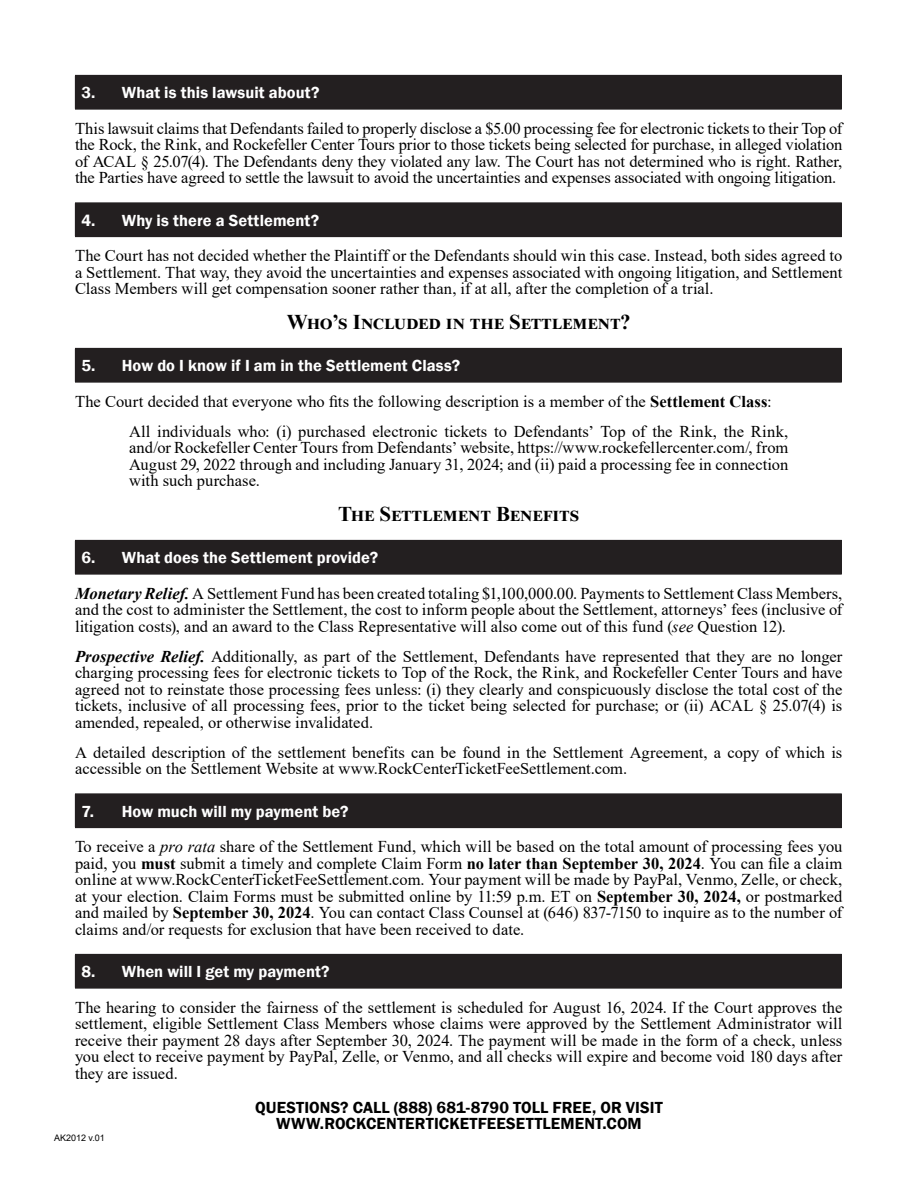
<style>
.page{position:relative;width:918px;height:1188px;background:#fff}
.page>*{position:absolute;margin:0;border:0;box-sizing:border-box;transform-origin:0 0}
.Body_Copy{font:700 21px "Times New Roman";letter-spacing:.045em;color:#000}
.Body_Copy-2{font:16.5px/16.5px "Times New Roman";color:#000;text-align:justify}
.t1{font:600 16.5px "Franklin Gothic";letter-spacing:.005em;color:#fff}
.t2{font:600 16.5px/16.5px "Franklin Gothic";letter-spacing:.005em;color:#000;text-align:center}
.t3{font:9px "Arial";color:#000}
.s1{font-weight:700}
.s2{font-weight:700;font-style:italic}
.s3{font-style:italic}
</style>
<div class="page">
<div style="left:75px;top:75px;width:766px;height:34px;background:#231f20"></div>
<hr style="left:75px;top:75px;width:767px;height:1px;background:#231f20">
<hr style="left:841px;top:76px;width:1px;height:33px;background:#231f20">
<hr style="left:75px;top:109px;width:767px;height:1px;background:#231f20">
<div style="left:75px;top:203px;width:766px;height:34px;background:#231f20"></div>
<hr style="left:75px;top:202px;width:767px;height:1px;background:#231f20">
<hr style="left:841px;top:203px;width:1px;height:33px;background:#231f20">
<hr style="left:75px;top:236px;width:767px;height:1px;background:#231f20">
<div style="left:75px;top:348px;width:766px;height:34px;background:#231f20"></div>
<hr style="left:75px;top:348px;width:767px;height:1px;background:#231f20">
<hr style="left:841px;top:349px;width:1px;height:33px;background:#231f20">
<hr style="left:75px;top:382px;width:767px;height:1px;background:#231f20">
<div style="left:75px;top:540px;width:766px;height:34px;background:#231f20"></div>
<hr style="left:75px;top:540px;width:767px;height:1px;background:#231f20">
<hr style="left:841px;top:541px;width:1px;height:33px;background:#231f20">
<hr style="left:75px;top:574px;width:767px;height:1px;background:#231f20">
<div style="left:75px;top:794px;width:766px;height:34px;background:#231f20"></div>
<hr style="left:841px;top:794px;width:1px;height:33px;background:#231f20">
<hr style="left:75px;top:827px;width:767px;height:1px;background:#231f20">
<div style="left:75px;top:954px;width:766px;height:34px;background:#231f20"></div>
<hr style="left:75px;top:954px;width:767px;height:1px;background:#231f20">
<hr style="left:841px;top:955px;width:1px;height:33px;background:#231f20">
<hr style="left:75px;top:988px;width:767px;height:1px;background:#231f20">
<p class="t1" style="left:81px;top:82px;width:240px">3. What is this lawsuit about?</p>
<p class="Body_Copy-2" style="left:75px;top:119px;width:769px">This lawsuit claims that Defendants failed to properly disclose a $5.00 processing fee for electronic tickets to their Top of the Rock, the Rink, and Rockefeller Center Tours prior to those tickets being selected for purchase, in alleged violation of ACAL § 25.07(4). The Defendants deny they violated any law. The Court has not determined who is right. Rather, the Parties have agreed to settle the lawsuit to avoid the uncertainties and expenses associated with ongoing litigation.</p>
<p class="t1" style="left:81px;top:210px;width:239px">4. Why is there a Settlement?</p>
<p class="Body_Copy-2" style="left:75px;top:247px;width:769px">The Court has not decided whether the Plaintiff or the Defendants should win this case. Instead, both sides agreed to a Settlement. That way, they avoid the uncertainties and expenses associated with ongoing litigation, and Settlement Class Members will get compensation sooner rather than, if at all, after the completion of a trial.</p>
<p class="Body_Copy" style="left:287px;top:306px;width:345px">Who’s Included in the Settlement?</p>
<p class="t1" style="left:81px;top:355px;width:380px">5. How do I know if I am in the Settlement Class?</p>
<p class="Body_Copy-2" style="left:75px;top:392px;width:698px">The Court decided that everyone who fits the following description is a member of the <span class="s1">Settlement Class</span>:</p>
<p class="Body_Copy-2" style="left:129px;top:422px;width:661px">All individuals who: (i) purchased electronic tickets to Defendants’ Top of the Rink, the Rink, and/or Rockefeller Center Tours from Defendants’ website, https://www.rockefellercenter.com/, from August 29, 2022 through and including January 31, 2024; and (ii) paid a processing fee in connection with such purchase.</p>
<p class="Body_Copy" style="left:338px;top:498px;width:243px">The Settlement Benefits</p>
<p class="t1" style="left:81px;top:547px;width:298px">6. What does the Settlement provide?</p>
<p class="Body_Copy-2" style="left:75px;top:584px;width:769px"><span class="s2">Monetary Relief.</span> A Settlement Fund has been created totaling $1,100,000.00. Payments to Settlement Class Members, and the cost to administer the Settlement, the cost to inform people about the Settlement, attorneys’ fees (inclusive of litigation costs), and an award to the Class Representative will also come out of this fund (<span class="s3">see</span> Question 12).</p>
<p class="Body_Copy-2" style="left:75px;top:647px;width:769px"><span class="s2">Prospective Relief.</span> Additionally, as part of the Settlement, Defendants have represented that they are no longer charging processing fees for electronic tickets to Top of the Rock, the Rink, and Rockefeller Center Tours and have agreed not to reinstate those processing fees unless: (i) they clearly and conspicuously disclose the total cost of the tickets, inclusive of all processing fees, prior to the ticket being selected for purchase; or (ii) ACAL § 25.07(4) is amended, repealed, or otherwise invalidated.</p>
<p class="Body_Copy-2" style="left:75px;top:743px;width:769px">A detailed description of the settlement benefits can be found in the Settlement Agreement, a copy of which is accessible on the Settlement Website at www.RockCenterTicketFeeSettlement.com.</p>
<p class="t1" style="left:81px;top:801px;width:269px">7. How much will my payment be?</p>
<p class="Body_Copy-2" style="left:75px;top:838px;width:769px">To receive a <span class="s3">pro rata</span> share of the Settlement Fund, which will be based on the total amount of processing fees you paid, you <span class="s1">must</span> submit a timely and complete Claim Form <span class="s1">no later than September 30, 2024</span>. You can file a claim online at www.RockCenterTicketFeeSettlement.com. Your payment will be made by PayPal, Venmo, Zelle, or check, at your election. Claim Forms must be submitted online by 11:59 p.m. ET on <span class="s1">September 30, 2024,</span> or postmarked and mailed by <span class="s1">September 30, 2024</span>. You can contact Class Counsel at (646) 837-7150 to inquire as to the number of claims and/or requests for exclusion that have been received to date.</p>
<p class="t1" style="left:81px;top:961px;width:250px">8. When will I get my payment?</p>
<p class="Body_Copy-2" style="left:75px;top:998px;width:769px">The hearing to consider the fairness of the settlement is scheduled for August 16, 2024. If the Court approves the settlement, eligible Settlement Class Members whose claims were approved by the Settlement Administrator will receive their payment 28 days after September 30, 2024. The payment will be made in the form of a check, unless you elect to receive payment by PayPal, Zelle, or Venmo, and all checks will expire and become void 180 days after they are issued.</p>
<p class="t3" style="left:54px;top:1131px;width:52px">AK2012 v.01</p>
<p class="t2" style="left:255px;top:1099px;width:409px">QUESTIONS? CALL (888) 681-8790 TOLL FREE, OR VISIT<br>WWW.ROCKCENTERTICKETFEESETTLEMENT.COM</p>
</div>
